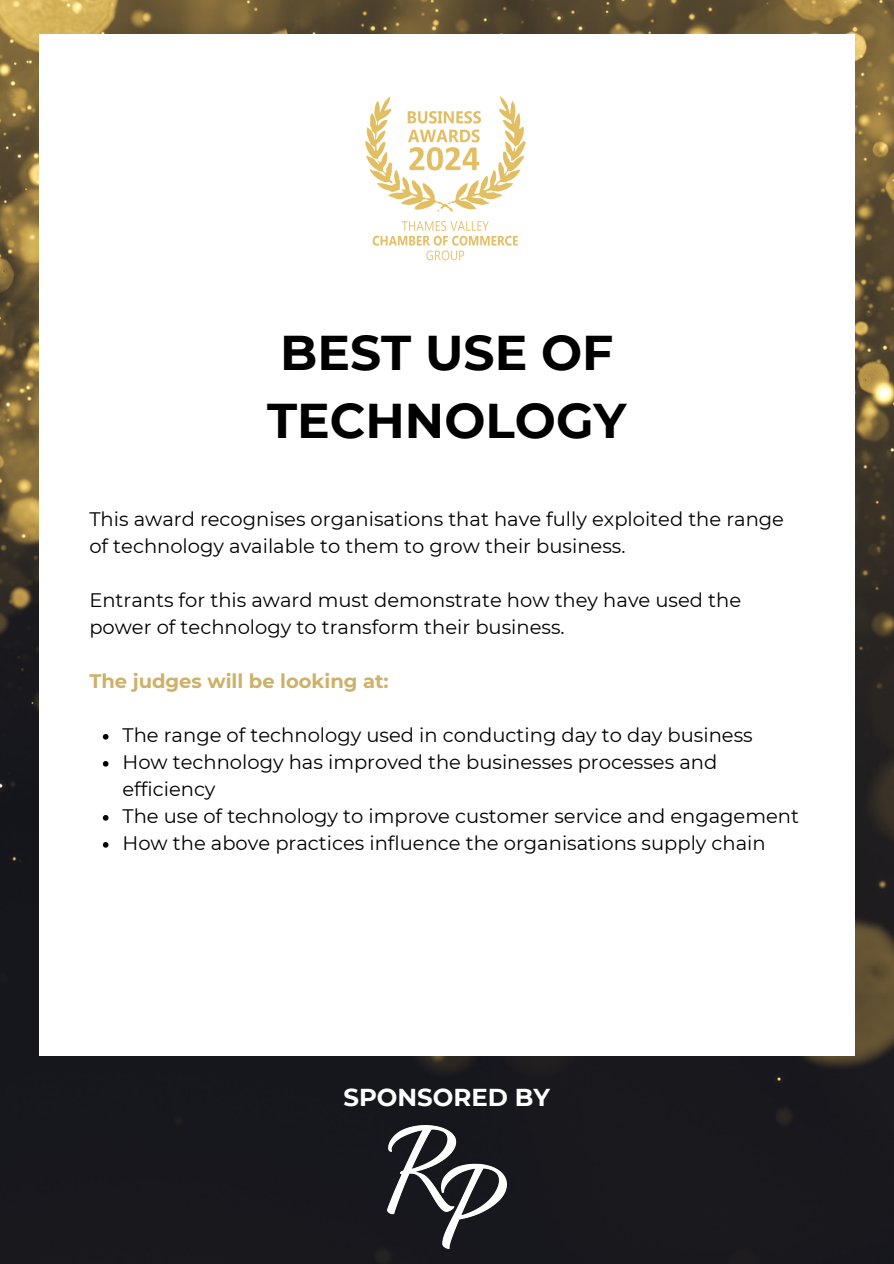
<style>
.page{position:relative;width:894px;height:1264px;background:#fff}
.page>*{position:absolute;margin:0;border:0;box-sizing:border-box;transform-origin:0 0}
.t1{font:700 48.75px/67.9px "Montserrat";color:#000}
.t2{font:700 24.45px "Montserrat";color:#fff}
.t3{font:19.5px/27px "Montserrat";color:#000}
.t4{font:700 19.5px "Montserrat";color:#cdb168}
</style>
<div class="page">
<img style="left:0;top:0;width:893px;height:1263px">
<div style="left:39px;top:35px;width:815px;height:1021px;background:#fff"></div>
<img style="left:365px;top:96px;width:161px;height:165px">
<svg style="left:103px;top:734px;width:5px;height:5px"></svg>
<svg style="left:103px;top:761px;width:5px;height:5px"></svg>
<svg style="left:103px;top:815px;width:5px;height:5px"></svg>
<svg style="left:103px;top:842px;width:5px;height:5px"></svg>
<img style="left:387px;top:1125px;width:119px;height:122px">
<h1 class="t1" style="left:267px;top:318px;width:361px">BEST USE OF<br>TECHNOLOGY</h1>
<p class="t3" style="left:89px;top:505px;width:696px">This award recognises organisations that have fully exploited the range of technology available to them to grow their business.</p>
<p class="t3" style="left:89px;top:586px;width:653px">Entrants for this award must demonstrate how they have used the power of technology to transform their business.</p>
<h3 class="t4" style="left:89px;top:669px;width:301px">The judges will be looking at:</h3>
<p class="t3" style="left:122px;top:721px;width:631px">The range of technology used in conducting day to day business</p>
<p class="t3" style="left:122px;top:748px;width:596px">How technology has improved the businesses processes and efficiency</p>
<p class="t3" style="left:122px;top:802px;width:677px">The use of technology to improve customer service and engagement</p>
<p class="t3" style="left:122px;top:829px;width:644px">How the above practices influence the organisations supply chain</p>
<h2 class="t2" style="left:343px;top:1082px;width:208px">SPONSORED BY</h2>
</div>
